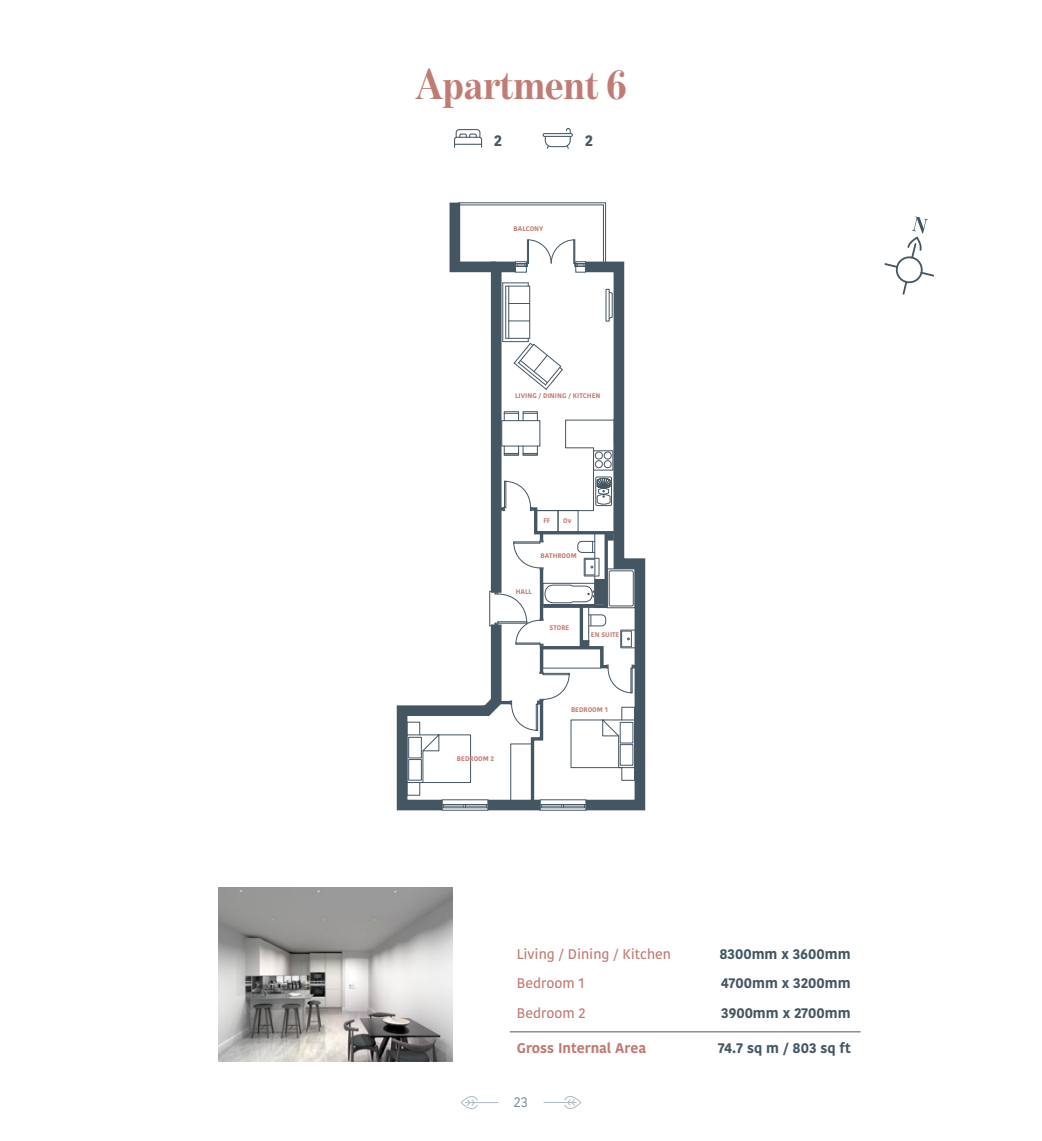
<style>
.page{position:relative;width:1042px;height:1141px;background:#fff}
.page>*{position:absolute;margin:0;border:0;box-sizing:border-box;transform-origin:0 0}
.t1{font:700 43.75px "Benton Mod Disp Cond";color:#c07c74}
.t2{font:700 15.4px "Kohinoor Bangla";color:#455663}
.t3{font:700 14px "Kohinoor Bangla";color:#455663}
.t4{font:500 14px "Kohinoor Bangla";color:#c07c74}
.t5{font:700 14px "Kohinoor Bangla";color:#c07c74}
.t6{font:14px "Kohinoor Bangla";color:#788795}
.t7{font:700 6.65px "Kohinoor Bangla";color:#c07c74}
</style>
<div class="page">
<svg style="left:396px;top:202px;width:250px;height:609px"></svg>
<hr style="left:510px;top:1031px;width:199px;height:1px;background:#455663">
<hr style="left:709px;top:1031px;width:151px;height:1px;background:#455663">
<img style="left:218px;top:888px;width:234px;height:174px">
<svg style="left:454px;top:129px;width:28px;height:19px"></svg>
<svg style="left:542px;top:128px;width:31px;height:21px"></svg>
<svg style="left:884px;top:216px;width:51px;height:79px"></svg>
<hr style="left:544px;top:1102px;width:32px;height:1px;background:#afb9c4">
<svg style="left:564px;top:1096px;width:17px;height:13px"></svg>
<hr style="left:465px;top:1102px;width:33px;height:1px;background:#afb9c4">
<svg style="left:461px;top:1096px;width:17px;height:13px"></svg>
<h1 class="t1" style="left:415px;top:60px;width:213px">Apartment 6</h1>
<h2 class="t2" style="left:494px;top:127px;width:10px">2</h2>
<h2 class="t2" style="left:585px;top:127px;width:10px">2</h2>
<p class="t7" style="left:513px;top:223px;width:31px">BALCONY</p>
<p class="t7" style="left:515px;top:389px;width:87px">LIVING / DINING / KITCHEN</p>
<p class="t7" style="left:543px;top:515px;width:9px">FF</p>
<p class="t7" style="left:563px;top:515px;width:10px">Ov</p>
<p class="t7" style="left:540px;top:550px;width:38px">BATHROOM</p>
<p class="t7" style="left:516px;top:585px;width:18px">HALL</p>
<p class="t7" style="left:549px;top:622px;width:21px">STORE</p>
<p class="t7" style="left:591px;top:629px;width:30px">EN SUITE</p>
<p class="t7" style="left:457px;top:753px;width:39px">BEDROOM 2</p>
<p class="t7" style="left:571px;top:703px;width:38px">BEDROOM 1</p>
<h3 class="t4" style="left:517px;top:942px;width:156px">Living / Dining / Kitchen</h3>
<h3 class="t3" style="left:719px;top:941px;width:133px">8300mm x 3600mm</h3>
<h3 class="t4" style="left:517px;top:972px;width:69px">Bedroom 1</h3>
<h3 class="t3" style="left:721px;top:971px;width:131px">4700mm x 3200mm</h3>
<h3 class="t4" style="left:517px;top:1002px;width:70px">Bedroom 2</h3>
<h3 class="t3" style="left:721px;top:1001px;width:131px">3900mm x 2700mm</h3>
<h3 class="t5" style="left:517px;top:1036px;width:131px">Gross Internal Area</h3>
<h3 class="t3" style="left:718px;top:1036px;width:134px">74.7 sq m / 803 sq ft</h3>
<h3 class="t6" style="left:514px;top:1092px;width:16px">23</h3>
</div>
